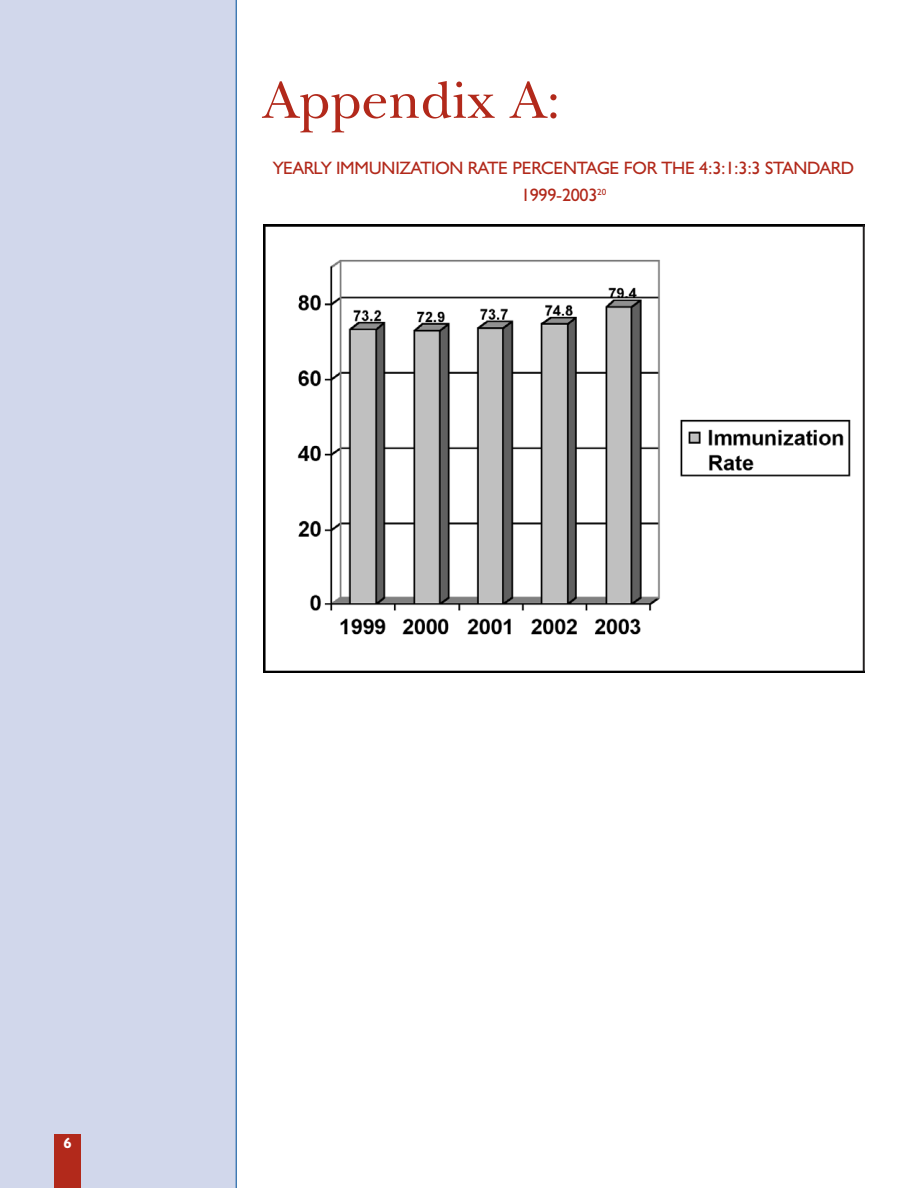
<style>
.page{position:relative;width:918px;height:1188px;background:#fff}
.page>*{position:absolute;margin:0;border:0;box-sizing:border-box;transform-origin:0 0}
.t1{font:54px "New Baskerville";color:#b2291b}
.t2{font:18px/27px "Humanist 521 BT";letter-spacing:-.015em;color:#b2291b;text-align:center}
.t3{font:700 15px "Humanist 521 BT";color:#fff}
</style>
<div class="page">
<div style="left:0;top:0;width:236px;height:1188px;background:#d1d7eb"></div>
<div style="left:54px;top:1134px;width:27px;height:54px;background:#b2291b"></div>
<hr style="left:236px;top:0;width:1px;height:1188px;background:#01529b">
<img style="left:263px;top:224px;width:602px;height:448px">
<hr style="left:863px;top:225px;width:2px;height:446px;background:#231f20">
<h1 class="t1" style="left:263px;top:81px;width:299px">Appendix A:</h1>
<p class="t2" style="left:273px;top:156px;width:583px">YEARLY IMMUNIZATION RATE PERCENTAGE FOR THE 4:3:1:3:3 STANDARD<br>1999-2003<sup>20</sup></p>
<p class="t3" style="left:63px;top:1137px;width:10px">6</p>
</div>
